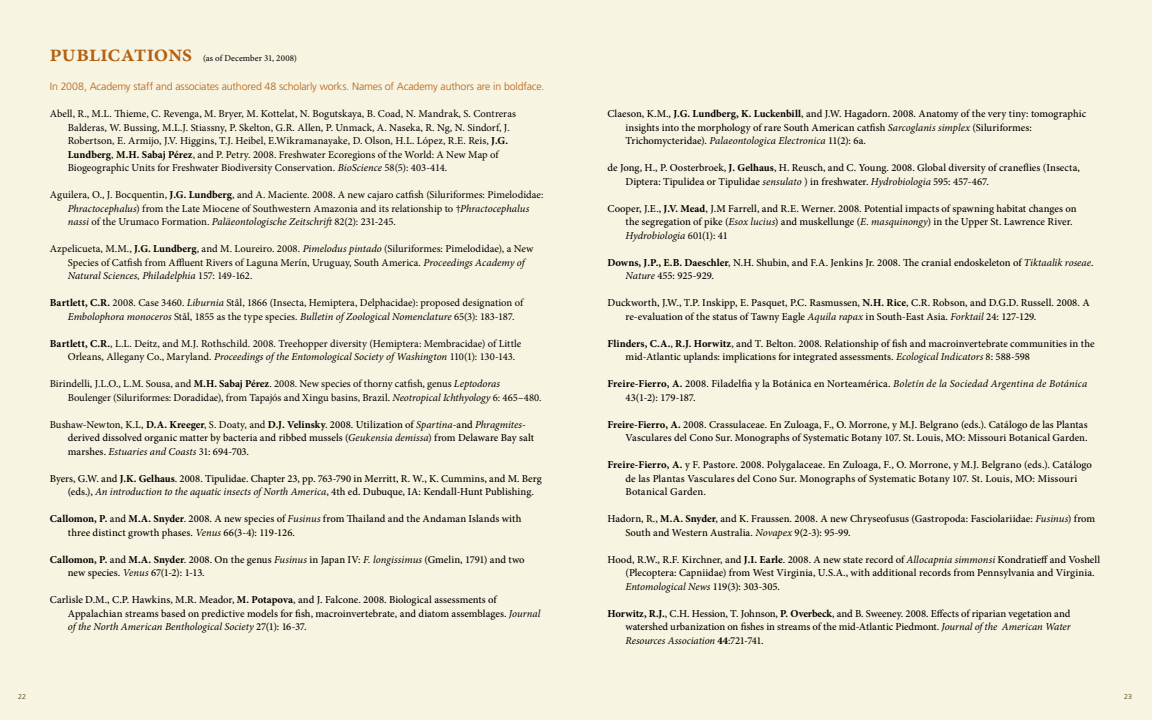
<style>
.page{position:relative;width:1152px;height:720px;background:#fff}
.page>*{position:absolute;margin:0;border:0;box-sizing:border-box;transform-origin:0 0}
.t1{font:600 24px "Minion Pro";letter-spacing:-.02em;color:#b56113}
.t2{font:500 10.6px/13.5px "Minion Pro";letter-spacing:.005em;color:#000}
.t3{font:10.6px/13.5px "Minion Pro";color:#000}
.t4{font:300 10.6px "Frutiger";letter-spacing:-.015em;color:#b56113}
.t5{font:9px "Minion Pro";letter-spacing:.01em;color:#000}
.t6{font:300 7px "Frutiger";color:#403403}
.s1{font-weight:700}
.s2{font-style:italic}
.s3{font-weight:400}
.s4{font-weight:400;font-style:italic}
</style>
<div class="page">
<div style="left:0;top:0;width:576px;height:720px;background:#f7f4e2"></div>
<div style="left:576px;top:0;width:576px;height:720px;background:#f7f4e2"></div>
<h1 class="t1" style="left:50px;top:37px;width:144px">publications</h1>
<p class="t5" style="left:203px;top:52px;width:95px">(as of December 31, 2008)</p>
<p class="t4" style="left:50px;top:80px;width:496px">In 2008, Academy staff and associates authored 48 scholarly works. Names of Academy authors are in boldface.</p>
<p class="t3" style="left:68px;top:107px;width:450px;text-indent:-18px">Abell, R., M.L. Thieme, C. Revenga, M. Bryer, M. Kottelat, N. Bogutskaya, B. Coad, N. Mandrak, S. Contreras Balderas, W. Bussing, M.L.J. Stiassny, P. Skelton, G.R. Allen, P. Unmack, A. Naseka, R. Ng, N. Sindorf, J.<br>Robertson, E. Armijo, J.V. Higgins, T.J. Heibel, E.Wikramanayake, D. Olson, H.L. López, R.E. Reis, <span class="s1">J.G.<br>Lundberg</span>, <span class="s1">M.H. Sabaj Pérez</span>, and P. Petry. 2008. Freshwater Ecoregions of the World: A New Map of Biogeographic Units for Freshwater Biodiversity Conservation. <span class="s2">BioScience</span> 58(5): 403-414.</p>
<p class="t3" style="left:68px;top:188px;width:477px;text-indent:-18px">Aguilera, O., J. Bocquentin, <span class="s1">J.G. Lundberg</span>, and A. Maciente. 2008. A new cajaro catfish (Siluriformes: Pimelodidae:<br><span class="s2">Phractocephalus</span>) from the Late Miocene of Southwestern Amazonia and its relationship to †<span class="s2">Phractocephalus nassi</span> of the Urumaco Formation. <span class="s2">Paläeontologische Zeitschrift</span> 82(2): 231-245.</p>
<p class="t3" style="left:68px;top:242px;width:467px;text-indent:-18px">Azpelicueta, M.M., <span class="s1">J.G. Lundberg</span>, and M. Loureiro. 2008. <span class="s2">Pimelodus pintado</span> (Siluriformes: Pimelodidae), a New<br>Species of Catfish from Affluent Rivers of Laguna Merín, Uruguay, South America. <span class="s2">Proceedings Academy of<br>Natural Sciences, Philadelphia</span> 157: 149-162.</p>
<p class="t3" style="left:68px;top:296px;width:457px;text-indent:-18px"><span class="s1">Bartlett, C.R.</span> 2008. Case 3460. <span class="s2">Liburnia</span> Stål, 1866 (Insecta, Hemiptera, Delphacidae): proposed designation of<br><span class="s2">Embolophora monoceros</span> Stål, 1855 as the type species. <span class="s2">Bulletin of Zoological Nomenclature</span> 65(3): 183-187.</p>
<p class="t3" style="left:68px;top:336px;width:455px;text-indent:-18px"><span class="s1">Bartlett, C.R.</span>, L.L. Deitz, and M.J. Rothschild. 2008. Treehopper diversity (Hemiptera: Membracidae) of Little<br>Orleans, Allegany Co., Maryland. <span class="s2">Proceedings of the Entomological Society of Washington</span> 110(1): 130-143.</p>
<p class="t3" style="left:68px;top:377px;width:475px;text-indent:-18px">Birindelli, J.L.O., L.M. Sousa, and <span class="s1">M.H. Sabaj Pérez</span>. 2008. New species of thorny catfish, genus <span class="s2">Leptodoras<br></span>Boulenger (Siluriformes: Doradidae), from Tapajós and Xingu basins, Brazil. <span class="s2">Neotropical Ichthyology</span> 6: 465–480.</p>
<p class="t2" style="left:68px;top:417px;width:468px;text-indent:-18px"><span class="s3">Bushaw-Newton, K.L,</span> <span class="s1">D.A. Kreeger</span><span class="s3">, S. Doaty, and</span> <span class="s1">D.J. Velinsky</span>. 2008. Utilization of <span class="s4">Spartina</span>-and <span class="s4">Phragmites&shy;</span>derived dissolved organic matter by bacteria and ribbed mussels (<span class="s4">Geukensia demissa</span>) from Delaware Bay salt marshes. <span class="s4">Estuaries and Coasts</span> <span class="s3">31</span>: 694-703.</p>
<p class="t2" style="left:68px;top:471px;width:475px;text-indent:-18px">Byers, G.W. and <span class="s1">J.K. Gelhaus</span>. 2008. Tipulidae. Chapter 23, pp. 763-790 in Merritt, R. W., K. Cummins, and M. Berg (eds.), <span class="s4">An introduction to the aquatic insects of North America</span>, 4th ed. Dubuque, IA: Kendall-Hunt Publishing.</p>
<p class="t2" style="left:68px;top:512px;width:455px;text-indent:-18px"><span class="s1">Callomon, P.</span> and <span class="s1">M.A. Snyder</span><span class="s3">.</span> 2008. A new species of <span class="s4">Fusinus</span> from Thailand and the Andaman Islands with three distinct growth phases. <span class="s4">Venus</span> 66(3-4): 119-126.</p>
<p class="t2" style="left:68px;top:552px;width:458px;text-indent:-18px"><span class="s1">Callomon, P.</span> and <span class="s1">M.A. Snyder</span>. 2008. On the genus <span class="s4">Fusinus</span> in Japan IV: <span class="s4">F. longissimus</span> (Gmelin, 1791) and two new species. <span class="s4">Venus</span> 67(1-2): 1-13.</p>
<p class="t2" style="left:68px;top:593px;width:474px;text-indent:-18px">Carlisle D.M., C.P. Hawkins, M.R. Meador, <span class="s1">M. Potapova</span>, and J. Falcone. 2008. Biological assessments of<br>Appalachian streams based on predictive models for fish, macroinvertebrate, and diatom assemblages. <span class="s4">Journal of the North American Benthological Society</span> 27(1): 16-37.</p>
<p class="t2" style="left:625px;top:107px;width:462px;text-indent:-18px">Claeson, K.M., <span class="s1">J.G. Lundberg, K. Luckenbill</span>, and J.W. Hagadorn. 2008. Anatomy of the very tiny: tomographic insights into the morphology of rare South American catfish <span class="s4">Sarcoglanis simplex</span> (Siluriformes:<br>Trichomycteridae). <span class="s4">Palaeontologica Electronica</span> 11(2): 6a.</p>
<p class="t2" style="left:625px;top:161px;width:456px;text-indent:-18px">de Jong, H., P. Oosterbroek, <span class="s1">J. Gelhaus</span>, H. Reusch, and C. Young. 2008. Global diversity of craneflies (Insecta,<br>Diptera: Tipulidea or Tipulidae <span class="s4">sensulato</span> ) in freshwater. <span class="s4">Hydrobiologia</span> 595: 457-467.</p>
<p class="t2" style="left:625px;top:201px;width:453px;text-indent:-18px">Cooper, J.E., <span class="s1">J.V. Mead</span>, J.M Farrell, and R.E. Werner. 2008. Potential impacts of spawning habitat changes on the segregation of pike (<span class="s4">Esox lucius</span>) and muskellunge (<span class="s4">E. masquinongy</span>) in the Upper St. Lawrence River.<br><span class="s4">Hydrobiologia</span> <span class="s3">601</span>(1): 41</p>
<p class="t2" style="left:625px;top:255px;width:470px;text-indent:-18px"><span class="s1">Downs, J.P., E.B. Daeschler</span>, N.H. Shubin, and F.A. Jenkins Jr. 2008. The cranial endoskeleton of <span class="s4">Tiktaalik roseae</span>.<br><span class="s4">Nature</span> 455: 925-929.</p>
<p class="t2" style="left:625px;top:296px;width:466px;text-indent:-18px">Duckworth, J.W., T.P. Inskipp, E. Pasquet, P.C. Rasmussen, <span class="s1">N.H. Rice</span>, C.R. Robson, and D.G.D. Russell. 2008. A re-evaluation of the status of Tawny Eagle <span class="s4">Aquila rapax</span> in South-East Asia. <span class="s4">Forktail</span> 24: 127-129.</p>
<p class="t2" style="left:625px;top:336px;width:471px;text-indent:-18px"><span class="s1">Flinders, C.A.</span>, <span class="s1">R.J. Horwitz</span>, and T. Belton. 2008. Relationship of fish and macroinvertebrate communities in the mid-Atlantic uplands: implications for integrated assessments. <span class="s4">Ecological Indicators</span> <span class="s3">8</span>: 588-598</p>
<p class="t2" style="left:625px;top:377px;width:463px;text-indent:-18px"><span class="s1">Freire-Fierro, A.</span> 2008. Filadelfia y la Botánica en Norteamérica. <span class="s4">Boletín de la Sociedad Argentina de Botánica<br></span>43(1-2): 179-187.</p>
<p class="t2" style="left:607px;top:417px;width:482px;text-align:right"><span class="s1">Freire-Fierro, A.</span> 2008. Crassulaceae. En Zuloaga, F., O. Morrone, y M.J. Belgrano (eds.). Catálogo de las Plantas<br>Vasculares del Cono Sur. Monographs of Systematic Botany 107. St. Louis, MO: Missouri Botanical Garden.</p>
<p class="t2" style="left:625px;top:458px;width:468px;text-indent:-18px"><span class="s1">Freire-Fierro, A.</span> y F. Pastore. 2008. Polygalaceae. En Zuloaga, F., O. Morrone, y M.J. Belgrano (eds.). Catálogo de las Plantas Vasculares del Cono Sur. Monographs of Systematic Botany 107. St. Louis, MO: Missouri<br>Botanical Garden.</p>
<p class="t2" style="left:625px;top:512px;width:471px;text-indent:-18px">Hadorn, R., <span class="s1">M.A. Snyder</span>, and K. Fraussen. 2008. A new Chryseofusus (Gastropoda: Fasciolariidae: <span class="s4">Fusinus</span>) from<br>South and Western Australia. <span class="s4">Novapex</span> 9(2-3): 95-99.</p>
<p class="t2" style="left:625px;top:552px;width:476px;text-indent:-18px">Hood, R.W., R.F. Kirchner, and <span class="s1">J.I. Earle</span>. 2008. A new state record of <span class="s4">Allocapnia simmonsi</span> Kondratieff and Voshell (Plecoptera: Capniidae) from West Virginia, U.S.A., with additional records from Pennsylvania and Virginia.<br><span class="s4">Entomological News</span> 119(3): 303-305.</p>
<p class="t2" style="left:625px;top:606px;width:447px;text-align:justify;text-indent:-18px"><span class="s1">Horwitz, R.J.</span>, C.H. Hession, T. Johnson, <span class="s1">P. Overbeck</span>, and B. Sweeney. 2008. Effects of riparian vegetation and watershed urbanization on fishes in streams of the mid-Atlantic Piedmont. <span class="s4">Journal of the American Water Resources Association</span> <span class="s1">44</span>:721-741.</p>
<p class="t6" style="left:18px;top:692px;width:9px">22</p>
<p class="t6" style="left:1124px;top:692px;width:9px">23</p>
</div>
